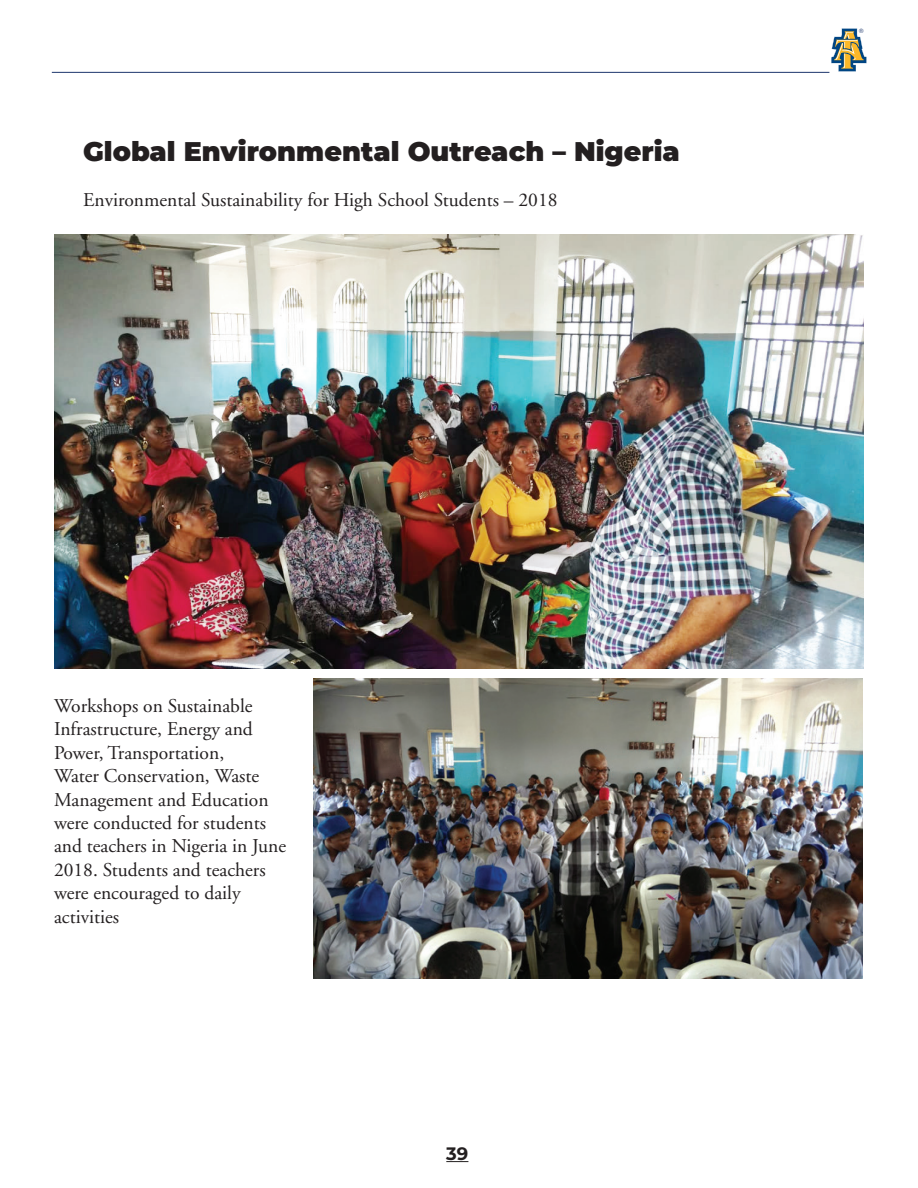
<style>
.page{position:relative;width:918px;height:1188px;background:#fff}
.page>*{position:absolute;margin:0;border:0;box-sizing:border-box;transform-origin:0 0}
.t1{font:900 27px "Montserrat";color:#231f20}
.t2{font:19.5px/23.4px "Adobe Garamond";color:#231f20}
.t3{font:700 18px "Montserrat";color:#231f20}
.t4{font:6px "Helvetica";color:#1c366c}
</style>
<div class="page">
<svg style="left:446px;top:1161px;width:22px;height:1px"></svg>
<hr style="left:52px;top:72px;width:777px;height:1px;background:#1c366c">
<svg style="left:831px;top:28px;width:36px;height:44px"></svg>
<img style="left:54px;top:235px;width:810px;height:434px">
<img style="left:313px;top:678px;width:550px;height:301px">
<h1 class="t1" style="left:83px;top:131px;width:598px">Global Environmental Outreach – Nigeria</h1>
<p class="t2" style="left:83px;top:188px;width:476px">Environmental Sustainability for High School Students – 2018</p>
<p class="t4" style="left:859px;top:26px;width:6px">®</p>
<p class="t2" style="left:54px;top:695px;width:234px">Workshops on Sustainable<br>Infrastructure, Energy and<br>Power, Transportation,<br>Water Conservation, Waste<br>Management and Education were conducted for students and teachers in Nigeria in June<br>2018. Students and teachers were encouraged to daily activities</p>
<p class="t3" style="left:446px;top:1140px;width:24px">39</p>
</div>
